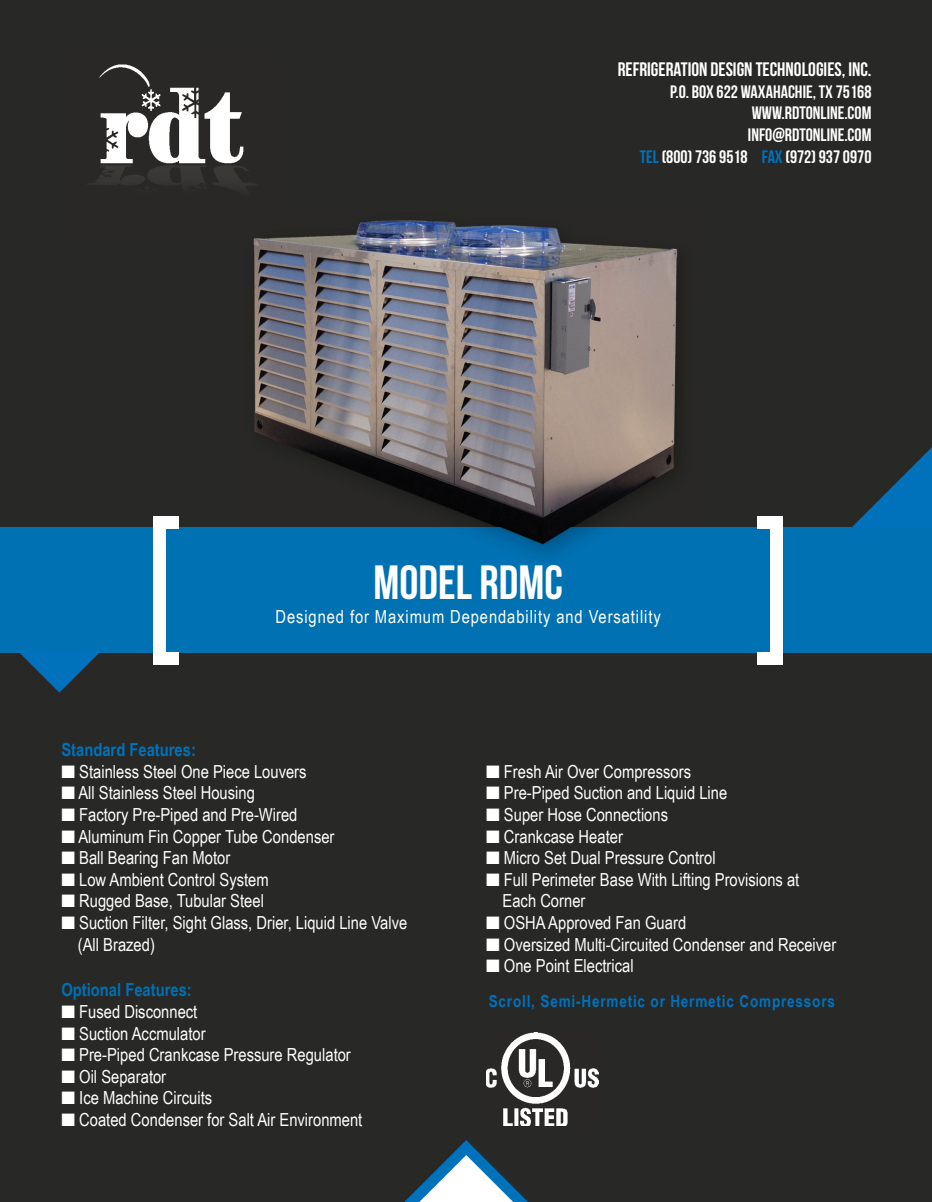
<style>
.page{position:relative;width:932px;height:1202px;background:#fff}
.page>*{position:absolute;margin:0;border:0;box-sizing:border-box;transform-origin:0 0}
.t1{font:48px "Bebas Neue";color:#fff}
.t2{font:19.5px "Bebas Neue";color:#fff}
.t3{font:18px/21.6px "Arial Narrow";color:#fff}
.t4{font:18px/21.6px "Bebas Neue";color:#fff;text-align:right}
.t5{font:18px "Arial Narrow";letter-spacing:.05em;color:#fff}
.t6{font:700 18px "Arial Narrow";color:#0072bc}
.t7{font:700 18px "Arial Narrow";color:#0071b3}
.t8{font:700 16.5px "Arial Narrow";letter-spacing:.05em;color:#0072bc}
.s1{color:#0072bc}
</style>
<div class="page">
<div style="left:0;top:0;width:931px;height:1202px;background:#282826"></div>
<div style="left:0;top:527px;width:931px;height:125px;background:#0071b3"></div>
<img style="left:486px;top:1032px;width:112px;height:94px">
<img style="left:253px;top:220px;width:425px;height:333px">
<div style="left:153px;top:516px;width:13px;height:148px;background:#fff"></div>
<div style="left:153px;top:652px;width:26px;height:12px;background:#fff"></div>
<div style="left:153px;top:516px;width:26px;height:12px;background:#fff"></div>
<div style="left:770px;top:516px;width:12px;height:144px;background:#fff"></div>
<div style="left:757px;top:516px;width:25px;height:13px;background:#fff"></div>
<div style="left:757px;top:652px;width:25px;height:13px;background:#fff"></div>
<img style="left:90px;top:64px;width:166px;height:125px">
<img style="left:253px;top:220px;width:28px;height:10px">
<svg style="left:17px;top:652px;width:85px;height:40px"></svg>
<svg style="left:404px;top:1140px;width:124px;height:62px"></svg>
<svg style="left:852px;top:446px;width:80px;height:82px"></svg>
<p class="t2" style="left:617px;top:62px;width:255px">REFRIGERATION DESIGN TECHNOLOGIES, INC.</p>
<p class="t4" style="left:640px;top:81px;width:233px">P.O. BOX 622 WAXAHACHIE, TX 75168<br>WWW.RDTONLINE.COM<br>INFO@RDTONLINE.COM<br><span class="s1">TEL</span> (800) 736 9518 <span class="s1">FAX</span> (972) 937 0970</p>
<h1 class="t1" style="left:373px;top:563px;width:191px">MODEL RDMC</h1>
<p class="t5" style="left:275px;top:610px;width:387px">Designed for Maximum Dependability and Versatility</p>
<p class="t6" style="left:61px;top:743px;width:136px">Standard Features:</p>
<p class="t3" style="left:61px;top:762px;width:247px">■ Stainless Steel One Piece Louvers</p>
<p class="t3" style="left:61px;top:784px;width:195px">■ All Stainless Steel Housing</p>
<p class="t3" style="left:61px;top:805px;width:238px">■ Factory Pre-Piped and Pre-Wired</p>
<p class="t3" style="left:61px;top:827px;width:274px">■ Aluminum Fin Copper Tube Condenser</p>
<p class="t3" style="left:61px;top:848px;width:170px">■ Ball Bearing Fan Motor</p>
<p class="t3" style="left:61px;top:870px;width:209px">■ Low Ambient Control System</p>
<p class="t3" style="left:61px;top:892px;width:204px">■ Rugged Base, Tubular Steel</p>
<p class="t3" style="left:78px;top:913px;width:331px;text-indent:-16px">■ Suction Filter, Sight Glass, Drier, Liquid Line Valve (All Brazed)</p>
<p class="t7" style="left:61px;top:983px;width:132px">Optional Features:</p>
<p class="t3" style="left:61px;top:1002px;width:137px">■ Fused Disconnect</p>
<p class="t3" style="left:61px;top:1024px;width:146px">■ Suction Accmulator</p>
<p class="t3" style="left:61px;top:1045px;width:291px">■ Pre-Piped Crankcase Pressure Regulator</p>
<p class="t3" style="left:61px;top:1067px;width:106px">■ Oil Separator</p>
<p class="t3" style="left:61px;top:1088px;width:152px">■ Ice Machine Circuits</p>
<p class="t3" style="left:61px;top:1110px;width:302px">■ Coated Condenser for Salt Air Environment</p>
<p class="t3" style="left:486px;top:762px;width:206px">■ Fresh Air Over Compressors</p>
<p class="t3" style="left:486px;top:784px;width:242px">■ Pre-Piped Suction and Liquid Line</p>
<p class="t3" style="left:486px;top:805px;width:183px">■ Super Hose Connections</p>
<p class="t3" style="left:486px;top:827px;width:138px">■ Crankcase Heater</p>
<p class="t3" style="left:486px;top:848px;width:231px">■ Micro Set Dual Pressure Control</p>
<p class="t3" style="left:502px;top:870px;width:298px;text-indent:-16px">■ Full Perimeter Base With Lifting Provisions at<br>Each Corner</p>
<p class="t3" style="left:486px;top:913px;width:201px">■ OSHA Approved Fan Guard</p>
<p class="t3" style="left:486px;top:935px;width:352px">■ Oversized Multi-Circuited Condenser and Receiver</p>
<p class="t3" style="left:486px;top:956px;width:149px">■ One Point Electrical</p>
<p class="t8" style="left:488px;top:994px;width:348px">Scroll, Semi-Hermetic or Hermetic Compressors</p>
</div>
